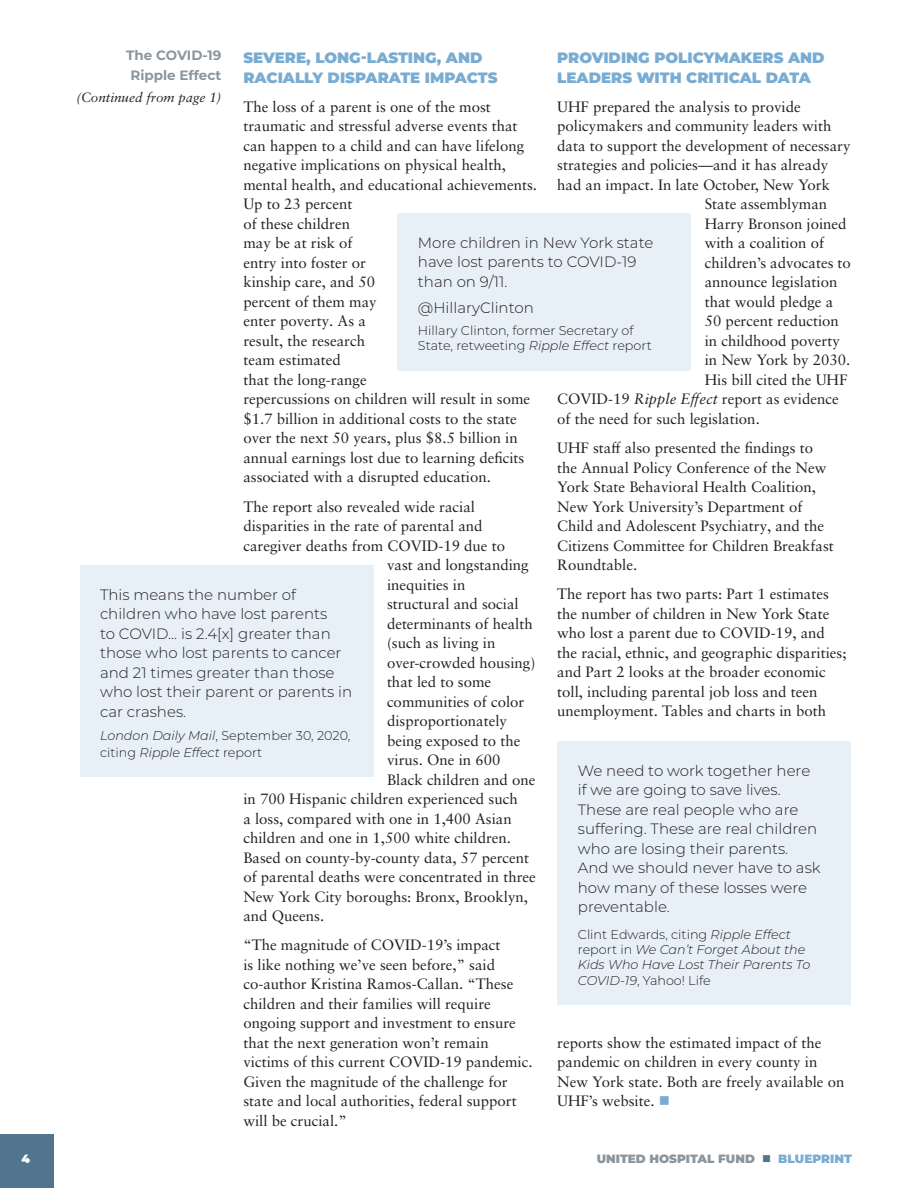
<style>
.page{position:relative;width:918px;height:1188px;background:#fff}
.page>*{position:absolute;margin:0;border:0;box-sizing:border-box;transform-origin:0 0}
.T1_body_text{font:15px/19.5px "Sabon LT Pro";color:#231f20}
.T1_body_text-2{font:300 15px/19.5px "Montserrat";color:#231f20}
.H2_subhead{font:900 15px/19.5px "Montserrat";color:#7aacd2}
.Jump_headline{font:700 13.5px/19.5px "Montserrat";color:#8c959d;text-align:center}
.t1{font:italic 13.5px "Sabon LT Pro";color:#231f20}
.T1_body_text-3{font:300 12.75px/16.5px "Montserrat";color:#231f20}
.T1_body_text-4{font:italic 300 12.75px/15.3px "Montserrat";color:#231f20}
.t2{font:900 12px "Montserrat";color:#8c959d}
.t3{font:900 12px "Montserrat";color:#fff}
.s1{font-style:italic}
.s2{font-style:normal}
.s3{color:#7aacd2}
.s4{color:#51758f}
</style>
<div class="page">
<div style="left:0;top:1134px;width:54px;height:54px;background:#51758f"></div>
<div style="left:80px;top:565px;width:294px;height:212px;background:#e8f0f7"></div>
<div style="left:398px;top:213px;width:293px;height:157px;background:#e8f0f7"></div>
<div style="left:558px;top:741px;width:293px;height:264px;background:#e8f0f7"></div>
<p class="Jump_headline" style="left:126px;top:45px;width:97px">The COVID-19<br>Ripple Effect</p>
<p class="t1" style="left:77px;top:89px;width:146px">(Continued from page 1)</p>
<p class="H2_subhead" style="left:243px;top:47px;width:256px">SEVERE, LONG-LASTING, AND<br>RACIALLY DISPARATE IMPACTS</p>
<p class="T1_body_text" style="left:243px;top:97px;width:295px">The loss of a parent is one of the most traumatic and stressful adverse events that can happen to a child and can have lifelong negative implications on physical health, mental health, and educational achievements.<br>Up to 23 percent<br>of these children<br>may be at risk of<br>entry into foster or<br>kinship care, and 50<br>percent of them may<br>enter poverty. As a<br>result, the research<br>team estimated<br>that the long-range<br>repercussions on children will result in some $1.7 billion in additional costs to the state over the next 50 years, plus $8.5 billion in annual earnings lost due to learning deficits associated with a disrupted education.</p>
<p class="T1_body_text" style="left:243px;top:496px;width:233px">The report also revealed wide racial</p>
<p class="T1_body_text" style="left:243px;top:516px;width:241px">disparities in the rate of parental and</p>
<p class="T1_body_text" style="left:243px;top:535px;width:263px">caregiver deaths from COVID-19 due to</p>
<p class="T1_body_text" style="left:387px;top:555px;width:143px">vast and longstanding</p>
<p class="T1_body_text" style="left:387px;top:574px;width:80px">inequities in</p>
<p class="T1_body_text" style="left:387px;top:594px;width:133px">structural and social</p>
<p class="T1_body_text" style="left:387px;top:613px;width:147px">determinants of health</p>
<p class="T1_body_text" style="left:387px;top:633px;width:110px">(such as living in</p>
<p class="T1_body_text" style="left:387px;top:652px;width:150px">over-crowded housing)</p>
<p class="T1_body_text" style="left:387px;top:672px;width:106px">that led to some</p>
<p class="T1_body_text" style="left:387px;top:691px;width:139px">communities of color</p>
<p class="T1_body_text" style="left:387px;top:711px;width:122px">disproportionately</p>
<p class="T1_body_text" style="left:387px;top:730px;width:135px">being exposed to the</p>
<p class="T1_body_text" style="left:387px;top:750px;width:115px">virus. One in 600</p>
<p class="T1_body_text" style="left:387px;top:769px;width:150px">Black children and one</p>
<p class="T1_body_text" style="left:243px;top:789px;width:276px">in 700 Hispanic children experienced such</p>
<p class="T1_body_text" style="left:243px;top:808px;width:270px">a loss, compared with one in 1,400 Asian</p>
<p class="T1_body_text" style="left:243px;top:828px;width:269px">children and one in 1,500 white children.</p>
<p class="T1_body_text" style="left:243px;top:847px;width:287px">Based on county-by-county data, 57 percent</p>
<p class="T1_body_text" style="left:243px;top:867px;width:294px">of parental deaths were concentrated in three</p>
<p class="T1_body_text" style="left:243px;top:886px;width:286px">New York City boroughs: Bronx, Brooklyn,</p>
<p class="T1_body_text" style="left:243px;top:906px;width:82px">and Queens.</p>
<p class="T1_body_text" style="left:243px;top:935px;width:291px">“The magnitude of COVID-19’s impact<br>is like nothing we’ve seen before,” said co-author Kristina Ramos-Callan. “These children and their families will require ongoing support and investment to ensure that the next generation won’t remain victims of this current COVID-19 pandemic.<br>Given the magnitude of the challenge for state and local authorities, federal support will be crucial.”</p>
<p class="H2_subhead" style="left:557px;top:47px;width:269px">PROVIDING POLICYMAKERS AND<br>LEADERS WITH CRITICAL DATA</p>
<p class="T1_body_text" style="left:557px;top:97px;width:245px">UHF prepared the analysis to provide</p>
<p class="T1_body_text" style="left:557px;top:116px;width:276px">policymakers and community leaders with</p>
<p class="T1_body_text" style="left:557px;top:136px;width:295px">data to support the development of necessary</p>
<p class="T1_body_text" style="left:557px;top:155px;width:272px">strategies and policies—and it has already</p>
<p class="T1_body_text" style="left:557px;top:175px;width:274px">had an impact. In late October, New York</p>
<p class="T1_body_text" style="left:705px;top:194px;width:124px">State assemblyman</p>
<p class="T1_body_text" style="left:705px;top:214px;width:143px">Harry Bronson joined</p>
<p class="T1_body_text" style="left:705px;top:233px;width:121px">with a coalition of</p>
<p class="T1_body_text" style="left:705px;top:253px;width:148px">children’s advocates to</p>
<p class="T1_body_text" style="left:705px;top:272px;width:134px">announce legislation</p>
<p class="T1_body_text" style="left:705px;top:292px;width:130px">that would pledge a</p>
<p class="T1_body_text" style="left:705px;top:311px;width:136px">50 percent reduction</p>
<p class="T1_body_text" style="left:705px;top:331px;width:137px">in childhood poverty</p>
<p class="T1_body_text" style="left:705px;top:350px;width:147px">in New York by 2030.</p>
<p class="T1_body_text" style="left:705px;top:370px;width:144px">His bill cited the UHF</p>
<p class="T1_body_text" style="left:557px;top:389px;width:283px">COVID-19 <span class="s1">Ripple Effect</span> report as evidence</p>
<p class="T1_body_text" style="left:557px;top:409px;width:204px">of the need for such legislation.</p>
<p class="T1_body_text" style="left:557px;top:438px;width:278px">UHF staff also presented the findings to the Annual Policy Conference of the New York State Behavioral Health Coalition, New York University’s Department of Child and Adolescent Psychiatry, and the Citizens Committee for Children Breakfast Roundtable.</p>
<p class="T1_body_text" style="left:557px;top:584px;width:291px">The report has two parts: Part 1 estimates the number of children in New York State who lost a parent due to COVID-19, and the racial, ethnic, and geographic disparities; and Part 2 looks at the broader economic toll, including parental job loss and teen unemployment. Tables and charts in both</p>
<p class="T1_body_text-2" style="left:418px;top:232px;width:237px">More children in New York state have lost parents to COVID-19 than on 9/11.</p>
<p class="T1_body_text-2" style="left:418px;top:297px;width:117px">@HillaryClinton</p>
<p class="T1_body_text-3" style="left:418px;top:322px;width:235px;line-height:15.3px">Hillary Clinton, former Secretary of<br>State, retweeting <span class="s1">Ripple Effect</span> report</p>
<p class="T1_body_text-2" style="left:100px;top:584px;width:254px">This means the number of children who have lost parents<br>to COVID... is 2.4[x] greater than those who lost parents to cancer and 21 times greater than those who lost their parent or parents in car crashes.</p>
<p class="T1_body_text-3" style="left:100px;top:727px;width:252px"><span class="s1">London Daily Mail</span>, September 30, 2020, citing <span class="s1">Ripple Effect</span> report</p>
<p class="T1_body_text-2" style="left:578px;top:760px;width:244px">We need to work together here if we are going to save lives.<br>These are real people who are suffering. These are real children who are losing their parents.<br>And we should never have to ask how many of these losses were preventable.</p>
<p class="T1_body_text-4" style="left:578px;top:926px;width:234px"><span class="s2">Clint Edwards, citing</span> Ripple Effect <span class="s2">report in</span> We Can’t Forget About the<br>Kids Who Have Lost Their Parents To<br>COVID-19<span class="s2">, Yahoo! Life</span></p>
<p class="T1_body_text" style="left:557px;top:1033px;width:289px">reports show the estimated impact of the pandemic on children in every county in New York state. Both are freely available on UHF’s website. <span class="s3">■</span></p>
<p class="t3" style="left:22px;top:1150px;width:10px">4</p>
<p class="t2" style="left:597px;top:1150px;width:257px">UNITED HOSPITAL FUND <span class="s4">■</span> <span class="s3">BLUEPRINT</span></p>
</div>
